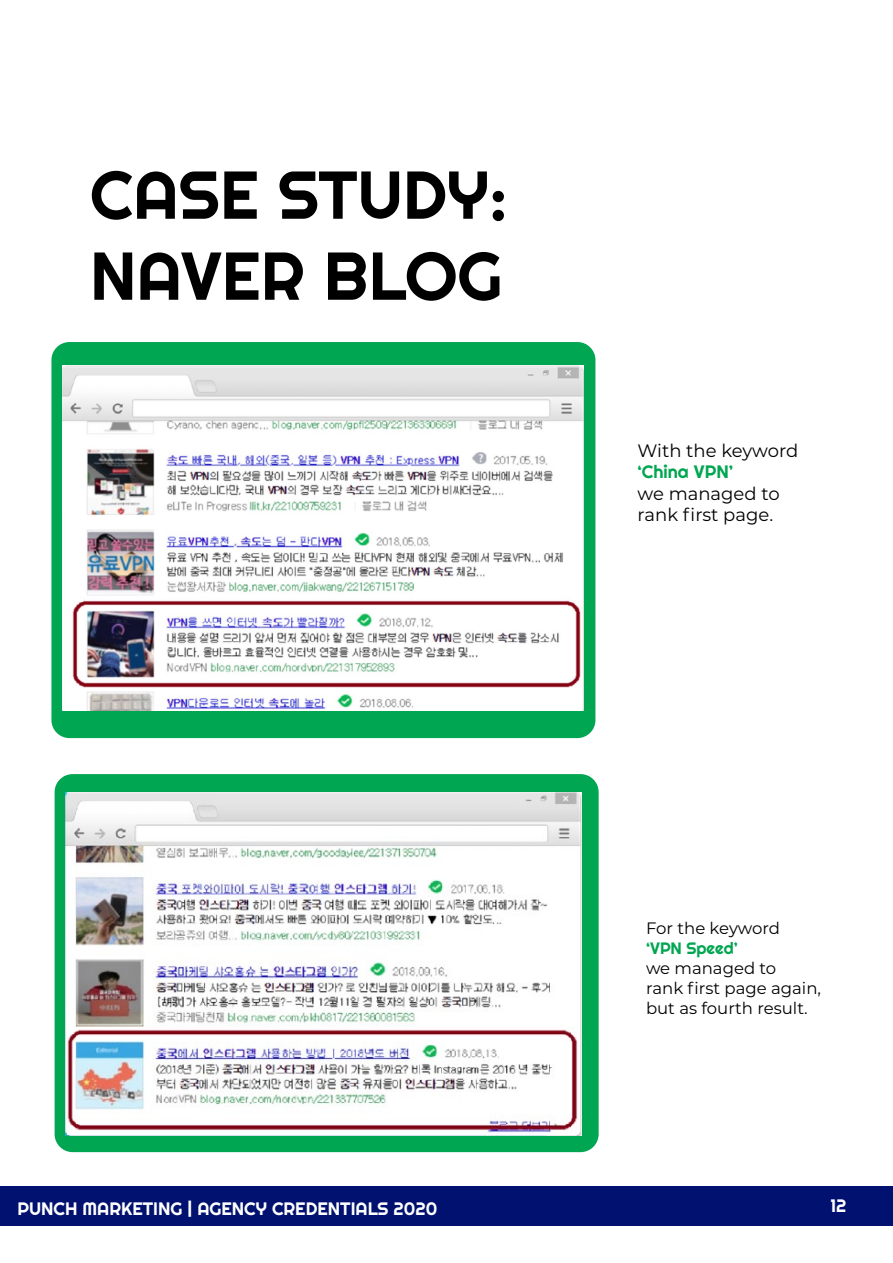
<style>
.page{position:relative;width:893px;height:1263px;background:#fff}
.page>*{position:absolute;margin:0;border:0;box-sizing:border-box;transform-origin:0 0}
.t1{font:67.5px/81px "Righteous";color:#000}
.t2{font:18px/21.6px "Montserrat";color:#000}
.t3{font:18px "Righteous";color:#fff}
.t4{font:18px "Righteous";color:#00a651}
.t5{font:16.5px/19.8px "Montserrat";color:#000}
.t6{font:16.5px "Righteous";color:#00a651}
</style>
<div class="page">
<div style="left:0;top:1187px;width:893px;height:39px;background:#01116f"></div>
<div style="left:51px;top:342px;width:544px;height:396px;background:#00a651;border-radius:18px"></div>
<img style="left:62px;top:365px;width:521px;height:345px">
<div style="left:55px;top:774px;width:544px;height:378px;background:#00a651;border-radius:18px"></div>
<img style="left:65px;top:793px;width:516px;height:342px">
<h1 class="t1" style="left:90px;top:154px;width:419px">CASE STUDY:<br>NAVER BLOG</h1>
<p class="t2" style="left:638px;top:439px;width:162px">With the keyword</p>
<p class="t4" style="left:638px;top:460px;width:97px">‘China VPN’</p>
<p class="t2" style="left:638px;top:482px;width:144px">we managed to rank first page.</p>
<p class="t5" style="left:646px;top:918px;width:136px">For the keyword</p>
<p class="t6" style="left:646px;top:938px;width:93px">‘VPN Speed’</p>
<p class="t5" style="left:646px;top:958px;width:177px">we managed to<br>rank first page again, but as fourth result.</p>
<p class="t3" style="left:17px;top:1197px;width:421px">PUNCH MARKETING | AGENCY CREDENTIALS 2020</p>
<p class="t3" style="left:830px;top:1194px;width:18px">12</p>
</div>
